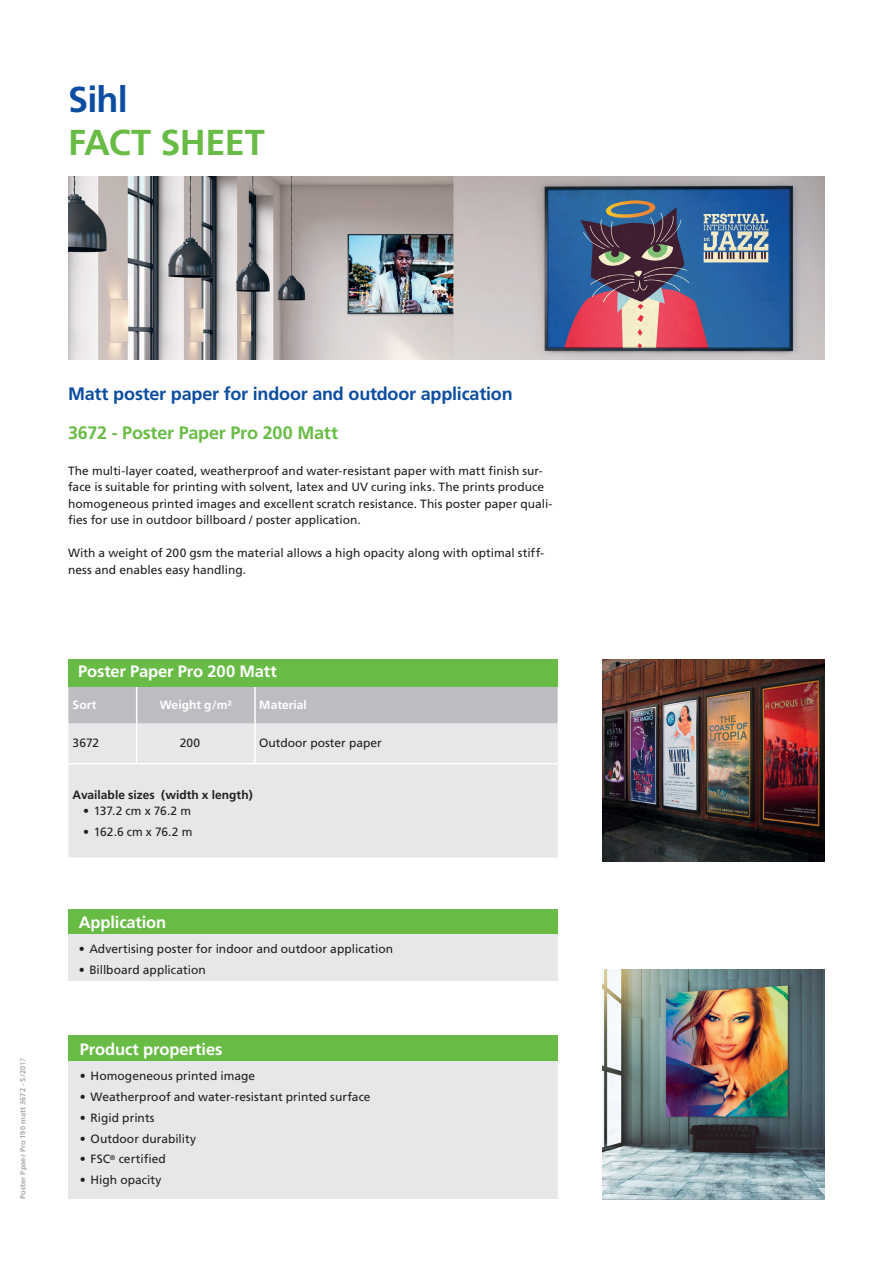
<style>
.page{position:relative;width:893px;height:1263px;background:#fff}
.page>*{position:absolute;margin:0;border:0;box-sizing:border-box;transform-origin:0 0}
.t1{font:700 36px "Frutiger";letter-spacing:-.02em;color:#68bc45}
.t2{font:700 36px "Frutiger";color:#0d4da1}
.t3{font:700 18px "Frutiger";letter-spacing:-.01em;color:#0d4da1}
.t4{font:700 18px "Frutiger";letter-spacing:-.01em;color:#68bc45}
.t5{font:700 16.5px "Frutiger";letter-spacing:-.01em;color:#fff}
.t6{font:12px/16.5px "Frutiger";color:#231f20}
.t7{font:700 12px "Frutiger";letter-spacing:.005em;color:#231f20}
.t8{font:700 12px "Frutiger";color:#fff}
.t9{font:700 7.5px "Frutiger";letter-spacing:.015em;color:#a8a9ad}
.s1{font-weight:400}
</style>
<div class="page">
<img style="left:68px;top:177px;width:757px;height:183px">
<div style="left:68px;top:933px;width:490px;height:48px;background:#e6e7e9"></div>
<div style="left:68px;top:909px;width:490px;height:24px;background:#68bc45"></div>
<div style="left:68px;top:687px;width:490px;height:36px;background:#bcbdc0"></div>
<div style="left:68px;top:723px;width:490px;height:134px;background:#e6e7e9"></div>
<hr style="left:136px;top:723px;width:1px;height:40px;background:#fff">
<hr style="left:254px;top:723px;width:2px;height:40px;background:#fff">
<hr style="left:68px;top:763px;width:69px;height:1px;background:#fff">
<hr style="left:137px;top:763px;width:118px;height:1px;background:#fff">
<hr style="left:255px;top:763px;width:303px;height:1px;background:#fff">
<hr style="left:136px;top:686px;width:1px;height:37px;background:#fff">
<hr style="left:254px;top:686px;width:2px;height:37px;background:#fff">
<div style="left:68px;top:659px;width:490px;height:28px;background:#68bc45"></div>
<div style="left:68px;top:1035px;width:490px;height:164px;background:#e6e7e9"></div>
<div style="left:69px;top:1035px;width:489px;height:26px;background:#68bc45"></div>
<img style="left:602px;top:969px;width:223px;height:230px">
<img style="left:602px;top:659px;width:223px;height:203px">
<h1 class="t2" style="left:68px;top:78px;width:61px">Sihl</h1>
<h1 class="t1" style="left:68px;top:122px;width:198px">FACT SHEET</h1>
<p class="t9" style="left:18px;top:1199px;width:143px;rotate:-90deg">Poster Ppaer Pro 190 matt 3672 - 5/20<span class="s1">17</span></p>
<h2 class="t3" style="left:68px;top:383px;width:446px">Matt poster paper for indoor and outdoor application</h2>
<h2 class="t4" style="left:68px;top:422px;width:271px">3672 - Poster Paper Pro 200 Matt</h2>
<p class="t6" style="left:68px;top:462px;width:486px">The multi-layer coated, weatherproof and water-resistant paper with matt finish sur&shy;face is suitable for printing with solvent, latex and UV curing inks. The prints produce homogeneous printed images and excellent scratch resistance. This poster paper quali&shy;fies for use in outdoor billboard / poster application.</p>
<p class="t6" style="left:68px;top:545px;width:478px">With a weight of 200 gsm the material allows a high opacity along with optimal stiff&shy;ness and enables easy handling.</p>
<h3 class="t5" style="left:78px;top:662px;width:200px">Poster Paper Pro 200 Matt</h3>
<p class="t8" style="left:73px;top:697px;width:25px">Sort</p>
<p class="t8" style="left:160px;top:697px;width:74px">Weight g/m²</p>
<p class="t8" style="left:259px;top:697px;width:49px">Material</p>
<p class="t6" style="left:73px;top:735px;width:28px">3672</p>
<p class="t6" style="left:180px;top:735px;width:22px">200</p>
<p class="t6" style="left:259px;top:735px;width:124px">Outdoor poster paper</p>
<p class="t7" style="left:73px;top:787px;width:182px">Available sizes (width x length)</p>
<p class="t6" style="left:83px;top:803px;width:109px">• 137.2 cm x 76.2 m</p>
<p class="t6" style="left:83px;top:823px;width:111px">• 162.6 cm x 76.2 m</p>
<h3 class="t5" style="left:79px;top:912px;width:89px">Application</h3>
<p class="t6" style="left:79px;top:941px;width:316px">• Advertising poster for indoor and outdoor application</p>
<p class="t6" style="left:79px;top:961px;width:129px">• Billboard application</p>
<h3 class="t5" style="left:80px;top:1039px;width:144px">Product properties</h3>
<p class="t6" style="left:80px;top:1068px;width:177px">• Homogeneous printed image</p>
<p class="t6" style="left:80px;top:1089px;width:292px">• Weatherproof and water-resistant printed surface</p>
<p class="t6" style="left:80px;top:1109px;width:76px">• Rigid prints</p>
<p class="t6" style="left:80px;top:1130px;width:118px">• Outdoor durability</p>
<p class="t6" style="left:80px;top:1151px;width:87px">• FSC<sup>®</sup> certified</p>
<p class="t6" style="left:80px;top:1172px;width:83px">• High opacity</p>
</div>
